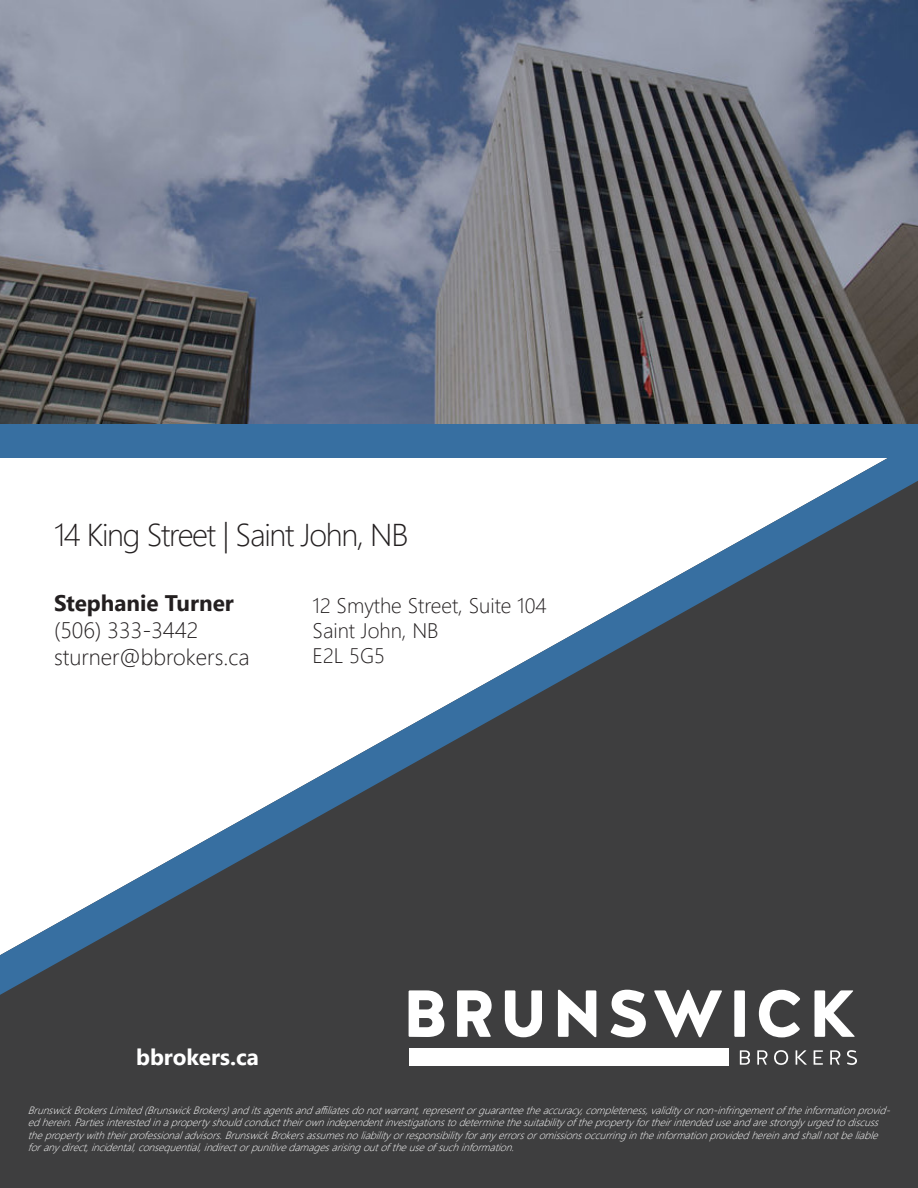
<style>
.page{position:relative;width:918px;height:1188px;background:#fff}
.page>*{position:absolute;margin:0;border:0;box-sizing:border-box;transform-origin:0 0}
.t1{font:300 31.5px "Segoe UI";letter-spacing:-.04em;color:#231f20}
.t2{font:300 22.5px "Segoe UI";color:#231f20}
.t3{font:700 22.5px "Segoe UI";color:#231f20}
.t4{font:700 22.5px "Segoe UI";color:#fff}
.t5{font:300 21px "Segoe UI";color:#231f20}
.t6{font:italic 300 10.5px/12.6px "Segoe UI";color:#fff}
</style>
<div class="page">
<div style="left:0;top:423px;width:918px;height:765px;background:#3e3e3f"></div>
<div style="left:0;top:423px;width:918px;height:35px;background:#376fa1"></div>
<img style="left:0;top:0;width:918px;height:423px">
<svg style="left:0;top:458px;width:918px;height:537px"></svg>
<div style="left:346px;top:942px;width:572px;height:174px;background:#3e3e3f"></div>
<div style="left:409px;top:1049px;width:320px;height:17px;background:#fff"></div>
<svg style="left:457px;top:990px;width:35px;height:47px"></svg>
<svg style="left:505px;top:990px;width:37px;height:47px"></svg>
<svg style="left:558px;top:990px;width:38px;height:47px"></svg>
<svg style="left:611px;top:990px;width:35px;height:47px"></svg>
<svg style="left:654px;top:990px;width:68px;height:47px"></svg>
<div style="left:734px;top:990px;width:11px;height:47px;background:#fff"></div>
<svg style="left:759px;top:990px;width:41px;height:47px"></svg>
<svg style="left:815px;top:990px;width:40px;height:47px"></svg>
<svg style="left:740px;top:1050px;width:10px;height:15px"></svg>
<svg style="left:757px;top:1050px;width:10px;height:15px"></svg>
<svg style="left:774px;top:1050px;width:14px;height:15px"></svg>
<svg style="left:796px;top:1050px;width:11px;height:15px"></svg>
<svg style="left:814px;top:1050px;width:9px;height:15px"></svg>
<svg style="left:830px;top:1050px;width:10px;height:15px"></svg>
<svg style="left:847px;top:1050px;width:10px;height:15px"></svg>
<svg style="left:409px;top:990px;width:35px;height:47px"></svg>
<p class="t1" style="left:54px;top:505px;width:356px">14 King Street | Saint John, NB</p>
<p class="t3" style="left:54px;top:582px;width:181px">Stephanie Turner</p>
<p class="t2" style="left:54px;top:609px;width:146px">(506) 333-3442</p>
<p class="t2" style="left:54px;top:636px;width:197px">sturner@bbrokers.ca</p>
<p class="t5" style="left:313px;top:585px;width:236px">12 Smythe Street, Suite 104</p>
<p class="t5" style="left:313px;top:611px;width:128px">Saint John, NB</p>
<p class="t5" style="left:313px;top:636px;width:74px">E2L 5G5</p>
<p class="t4" style="left:136px;top:1036px;width:124px">bbrokers.ca</p>
<p class="t6" style="left:28px;top:1103px;width:869px">BrunswickBrokersLimited(BrunswickBrokers)anditsagentsandaffiliatesdonotwarrant,representorguaranteetheaccuracy,completeness,validityornon-infringementoftheinformationprovid&shy;edherein.Partiesinterestedinapropertyshouldconducttheirownindependentinvestigationstodeterminethesuitabilityofthepropertyfortheirintendeduseandarestronglyurgedtodiscuss thepropertywiththeirprofessionaladvisors.BrunswickBrokersassumesnoliabilityorresponsibilityforanyerrorsoromissionsoccurringintheinformationprovidedhereinandshallnotbeliable foranydirect,incidental,consequential,indirectorpunitivedamagesarisingoutoftheuseofsuchinformation.</p>
</div>
